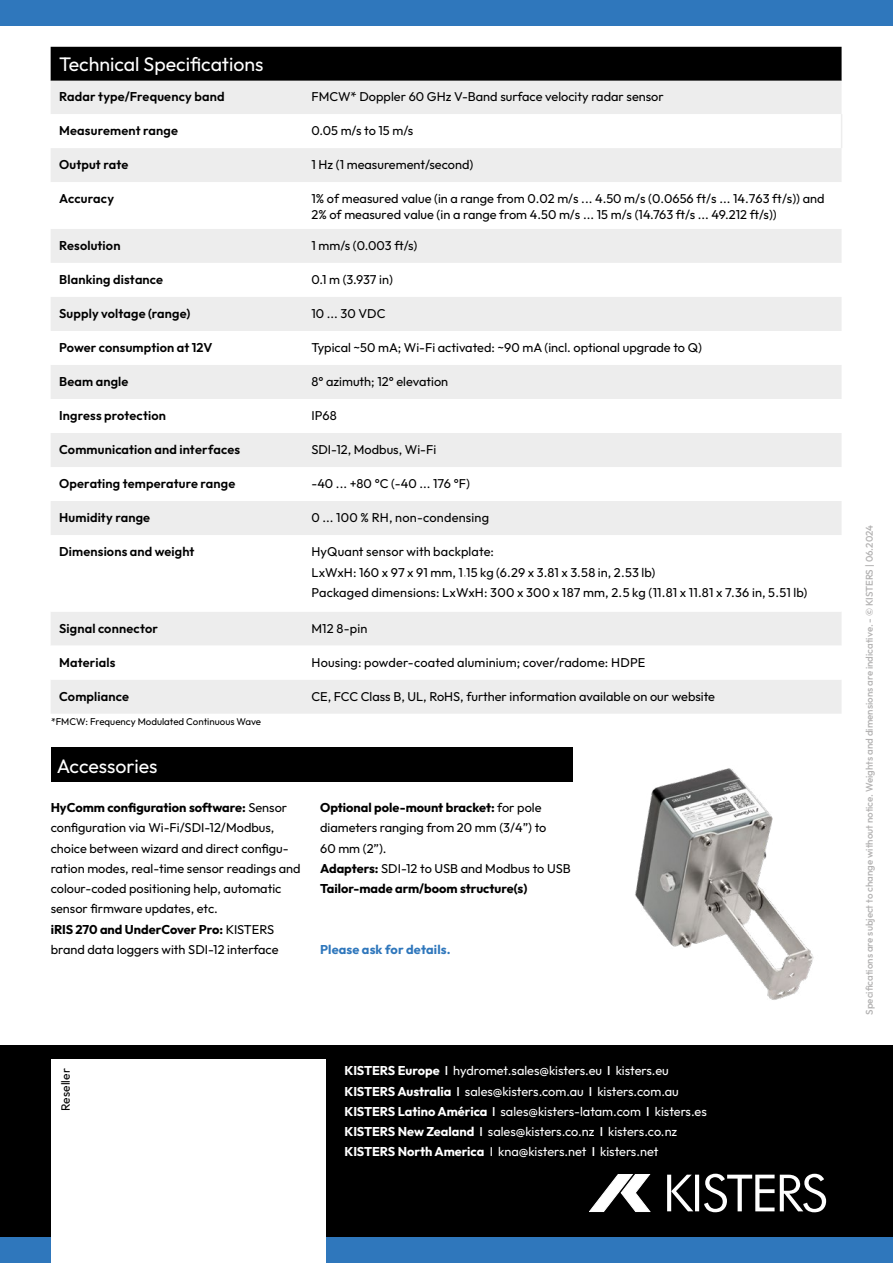
<style>
.page{position:relative;width:893px;height:1263px;background:#fff}
.page>*{position:absolute;margin:0;border:0;box-sizing:border-box;transform-origin:0 0}
.t1{font:19.5px "Outfit";color:#fff}
.t2{font:12.75px/20.2px "Outfit";color:#000}
.t3{font:600 12.75px "Outfit";letter-spacing:.01em;color:#000}
.t4{font:12.75px/20.2px "Outfit";color:#fff}
.t5{font:700 12.75px "Outfit";letter-spacing:.01em;color:#2f77bc}
.t6{font:12px "Outfit";letter-spacing:.015em;color:#000}
.t7{font:500 9.75px "Outfit";color:#b3b2b2}
.t8{font:9.75px "Outfit";color:#000}
.s1{color:#fff}
.s2{font-weight:700}
.s3{font-weight:500}
</style>
<div class="page">
<img style="left:635px;top:768px;width:179px;height:232px">
<div style="left:51px;top:747px;width:522px;height:34px;background:#000"></div>
<div style="left:0;top:1034px;width:893px;height:229px;background:#2f77bc;opacity:.4"></div>
<div style="left:0;top:0;width:893px;height:26px;background:#2f77bc"></div>
<div style="left:0;top:1237px;width:893px;height:26px;background:#2f77bc"></div>
<svg style="left:667px;top:1175px;width:4px;height:36px"></svg>
<svg style="left:671px;top:1175px;width:22px;height:36px"></svg>
<hr style="left:695px;top:1175px;width:4px;height:36px;background:#fff">
<svg style="left:704px;top:1174px;width:122px;height:38px"></svg>
<svg style="left:589px;top:1174px;width:61px;height:38px"></svg>
<div style="left:51px;top:1059px;width:274px;height:204px;background:#fff"></div>
<div style="left:51px;top:47px;width:791px;height:34px;background:#000"></div>
<div style="left:51px;top:81px;width:791px;height:633px;background:#ededed"></div>
<svg style="left:51px;top:114px;width:791px;height:183px"></svg>
<div style="left:51px;top:297px;width:791px;height:34px;background:#ededed"></div>
<svg style="left:51px;top:331px;width:791px;height:349px"></svg>
<hr style="left:841px;top:114px;width:1px;height:34px;background:#ededed">
<h1 class="t1" style="left:59px;top:53px;width:206px">Technical Specifications</h1>
<p class="t3" style="left:59px;top:90px;width:167px">Radar type/Frequency band</p>
<p class="t2" style="left:311px;top:87px;width:354px">FMCW* Doppler 60 GHz V-Band surface velocity radar sensor</p>
<p class="t3" style="left:59px;top:124px;width:120px">Measurement range</p>
<p class="t2" style="left:311px;top:121px;width:103px">0.05 m/s to 15 m/s</p>
<p class="t3" style="left:59px;top:158px;width:71px">Output rate</p>
<p class="t2" style="left:311px;top:155px;width:163px">1 Hz (1 measurement/second)</p>
<p class="t3" style="left:59px;top:192px;width:56px">Accuracy</p>
<p class="t2" style="left:311px;top:191px;width:515px;line-height:15.3px">1% of measured value (in a range from 0.02 m/s ... 4.50 m/s (0.0656 ft/s ... 14.763 ft/s)) and<br>2% of measured value (in a range from 4.50 m/s ... 15 m/s (14.763 ft/s ... 49.212 ft/s))</p>
<p class="t3" style="left:59px;top:238px;width:63px">Resolution</p>
<p class="t2" style="left:311px;top:235px;width:108px">1 mm/s (0.003 ft/s)</p>
<p class="t3" style="left:59px;top:272px;width:105px">Blanking distance</p>
<p class="t2" style="left:311px;top:269px;width:83px">0.1 m (3.937 in)</p>
<p class="t3" style="left:59px;top:306px;width:133px">Supply voltage (range)</p>
<p class="t2" style="left:311px;top:303px;width:76px">10 ... 30 VDC</p>
<p class="t3" style="left:59px;top:340px;width:155px">Power consumption at 12V</p>
<p class="t2" style="left:311px;top:337px;width:392px">Typical ~50 mA; Wi-Fi activated: ~90 mA (incl. optional upgrade to Q)</p>
<p class="t3" style="left:59px;top:374px;width:71px">Beam angle</p>
<p class="t2" style="left:311px;top:371px;width:138px">8° azimuth; 12° elevation</p>
<p class="t3" style="left:59px;top:408px;width:108px">Ingress protection</p>
<p class="t2" style="left:311px;top:406px;width:27px">IP68</p>
<p class="t3" style="left:59px;top:442px;width:182px">Communication and interfaces</p>
<p class="t2" style="left:311px;top:440px;width:126px">SDI-12, Modbus, Wi-Fi</p>
<p class="t3" style="left:59px;top:476px;width:178px">Operating temperature range</p>
<p class="t2" style="left:311px;top:474px;width:160px">-40 ... +80 °C (-40 ... 176 °F)</p>
<p class="t3" style="left:59px;top:511px;width:93px">Humidity range</p>
<p class="t2" style="left:311px;top:508px;width:179px">0 ... 100 % RH, non-condensing</p>
<p class="t3" style="left:59px;top:545px;width:137px">Dimensions and weight</p>
<p class="t2" style="left:311px;top:542px;width:497px">HyQuant sensor with backplate:<br>LxWxH: 160 x 97 x 91 mm, 1<span class="s1">.</span>15 kg (6.29 x 3.81 x 3.58 in, 2.53 lb)<br>Packaged dimensions: LxWxH: 300 x 300 x 187 mm, 2.5 kg (11.81 x 11.81 x 7.36 in, 5.51 lb)</p>
<p class="t3" style="left:59px;top:621px;width:100px">Signal connector</p>
<p class="t2" style="left:311px;top:618px;width:58px">M12 8-pin</p>
<p class="t3" style="left:59px;top:655px;width:58px">Materials</p>
<p class="t2" style="left:311px;top:652px;width:335px">Housing: powder-coated aluminium; cover/radome: HDPE</p>
<p class="t3" style="left:59px;top:689px;width:71px">Compliance</p>
<p class="t2" style="left:311px;top:686px;width:405px">CE, FCC Class B, UL, RoHS, further information available on our website</p>
<p class="t8" style="left:51px;top:716px;width:212px">*FMCW: Frequency Modulated Continuous Wave</p>
<h1 class="t1" style="left:57px;top:754px;width:102px">Accessories</h1>
<p class="t2" style="left:51px;top:797px;width:251px"><span class="s2">HyComm configuration software:</span> Sensor configuration via Wi-Fi/SDI-12/Modbus, choice between wizard and direct configu&shy;ration modes, real-time sensor readings and colour-coded positioning help, automatic sensor firmware updates, etc.<br><span class="s2">iRIS 270 and UnderCover Pro:</span> KISTERS brand data loggers with SDI-12 interface</p>
<p class="t2" style="left:320px;top:797px;width:252px"><span class="s2">Optional pole-mount bracket:</span> for pole diameters ranging from 20 mm (3/4”) to<br>60 mm (2”).<br><span class="s2">Adapters:</span> SDI-12 to USB and Modbus to USB<br><span class="s2">Tailor-made arm/boom structure(s)</span></p>
<p class="t5" style="left:320px;top:942px;width:132px">Please ask for details.</p>
<p class="t6" style="left:59px;top:1111px;width:45px;rotate:-90deg">Reseller</p>
<p class="t4" style="left:345px;top:1061px;width:364px"><span class="s2">KISTERS Europe</span> <span class="s3">I</span> hydromet.sales@kisters.eu <span class="s3">I</span> kisters.eu <span class="s2">KISTERS Australia</span> <span class="s3">I</span> sales@kisters.com.au <span class="s3">I</span> kisters.com.au <span class="s2">KISTERS Latino América</span> <span class="s3">I</span> sales@kisters-latam.com <span class="s3">I</span> kisters.es <span class="s2">KISTERS New Zealand</span> <span class="s3">I</span> sales@kisters.co.nz <span class="s3">I</span> kisters.co.nz <span class="s2">KISTERS North America</span> I kna@kisters.net <span class="s3">I</span> kisters.net</p>
<p class="t7" style="left:864px;top:1015px;width:491px;rotate:-90deg">Specifications are subject to change without notice. Weights and dimensions are indicative. - © KISTERS | 06.2024</p>
</div>
